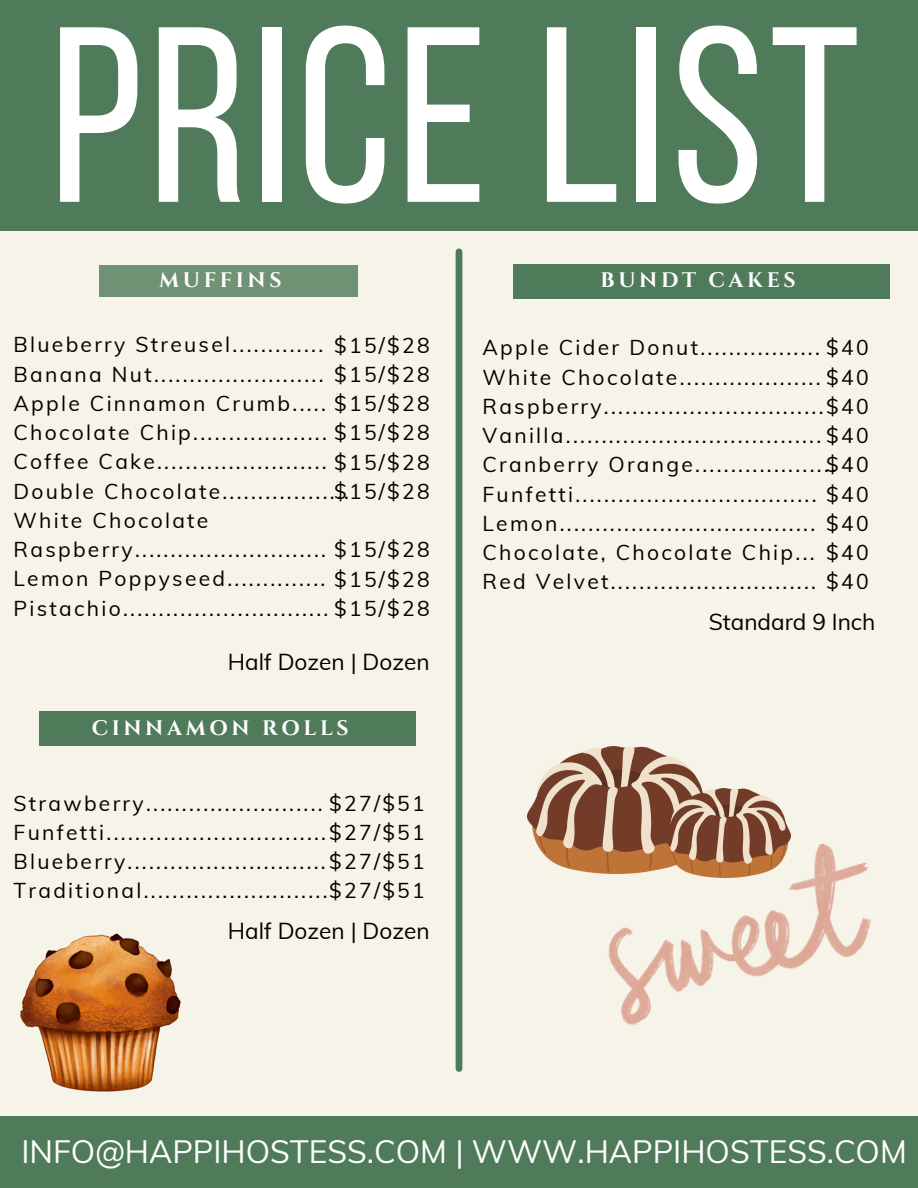
<style>
.page{position:relative;width:918px;height:1188px;background:#f6f4e9}
.page>*{position:absolute;margin:0;border:0;box-sizing:border-box;transform-origin:0 0}
.t1{font:249.3px "Bebas Neue";letter-spacing:.02em;color:#fff}
.t2{font:31.65px "Muli";color:#fff}
.t3{font:22.65px "Muli";color:#000}
.t4{font:21px "Muli";letter-spacing:.11em;color:#000}
.t5{font:700 21px "Cinzel";letter-spacing:.175em;color:#fff}
</style>
<div class="page">
<div style="left:456px;top:252px;width:6px;height:817px;background:#4f7b5a"></div>
<div style="left:0;top:0;width:918px;height:230px;background:#4f7b5a"></div>
<div style="left:0;top:1117px;width:918px;height:71px;background:#4f7b5a"></div>
<div style="left:99px;top:265px;width:258px;height:32px;background:#6f9275"></div>
<div style="left:40px;top:712px;width:376px;height:34px;background:#4f7b5a"></div>
<img style="left:20px;top:933px;width:161px;height:159px">
<div style="left:513px;top:264px;width:377px;height:34px;background:#4f7b5a"></div>
<img style="left:595px;top:843px;width:276px;height:183px">
<img style="left:528px;top:746px;width:174px;height:127px">
<img style="left:665px;top:788px;width:126px;height:89px">
<h1 class="t1" style="left:50px;top:15px;width:811px">PRICE LIST</h1>
<h3 class="t5" style="left:159px;top:266px;width:124px">MUFFINS</h3>
<h3 class="t5" style="left:601px;top:266px;width:197px">BUNDT CAKES</h3>
<p class="t4" style="left:334px;top:332px;width:97px">$15/$28</p>
<p class="t4" style="left:334px;top:361px;width:97px">$15/$28</p>
<p class="t4" style="left:14px;top:331px;width:311px">Blueberry Streusel.............</p>
<p class="t4" style="left:14px;top:361px;width:312px">Banana Nut........................</p>
<p class="t4" style="left:14px;top:390px;width:418px">Apple Cinnamon Crumb..... $15/$28</p>
<p class="t4" style="left:14px;top:419px;width:418px">Chocolate Chip................... $15/$28</p>
<p class="t4" style="left:14px;top:448px;width:418px">Coffee Cake........................ $15/$28</p>
<p class="t4" style="left:14px;top:478px;width:337px">Double Chocolate..................</p>
<p class="t4" style="left:14px;top:507px;width:196px">White Chocolate</p>
<p class="t4" style="left:14px;top:536px;width:418px">Raspberry........................... $15/$28</p>
<p class="t4" style="left:14px;top:565px;width:418px">Lemon Poppyseed.............. $15/$28</p>
<p class="t4" style="left:14px;top:595px;width:418px">Pistachio............................. $15/$28</p>
<p class="t4" style="left:334px;top:478px;width:97px">$15/$28</p>
<p class="t3" style="left:228px;top:647px;width:203px">Half Dozen | Dozen</p>
<p class="t5" style="left:92px;top:714px;width:258px">CINNAMON ROLLS</p>
<p class="t4" style="left:14px;top:789px;width:413px">Strawberry......................... $27/$51</p>
<p class="t4" style="left:14px;top:819px;width:413px">Funfetti...............................$27/$51</p>
<p class="t4" style="left:14px;top:848px;width:413px">Blueberry............................$27/$51</p>
<p class="t4" style="left:14px;top:877px;width:413px">Traditional..........................$27/$51</p>
<p class="t3" style="left:228px;top:916px;width:203px">Half Dozen | Dozen</p>
<p class="t4" style="left:483px;top:334px;width:388px">Apple Cider Donut................. $40</p>
<p class="t4" style="left:483px;top:364px;width:388px">White Chocolate.................... $40</p>
<p class="t4" style="left:483px;top:393px;width:388px">Raspberry...............................$40</p>
<p class="t4" style="left:483px;top:422px;width:388px">Vanilla....................................$40</p>
<p class="t4" style="left:483px;top:451px;width:355px">Cranberry Orange....................</p>
<p class="t4" style="left:483px;top:481px;width:336px">Funfetti..................................</p>
<p class="t4" style="left:483px;top:510px;width:334px">Lemon....................................</p>
<p class="t4" style="left:483px;top:539px;width:334px">Chocolate, Chocolate Chip...</p>
<p class="t4" style="left:483px;top:568px;width:335px">Red Velvet.............................</p>
<p class="t4" style="left:826px;top:451px;width:44px">$40</p>
<p class="t4" style="left:826px;top:481px;width:44px">$40</p>
<p class="t4" style="left:826px;top:510px;width:44px">$40</p>
<p class="t4" style="left:826px;top:539px;width:44px">$40</p>
<p class="t4" style="left:826px;top:568px;width:44px">$40</p>
<p class="t3" style="left:709px;top:607px;width:168px">Standard 9 Inch</p>
<p class="t2" style="left:21px;top:1131px;width:887px">INFO@HAPPIHOSTESS.COM | WWW.HAPPIHOSTESS.COM</p>
</div>
